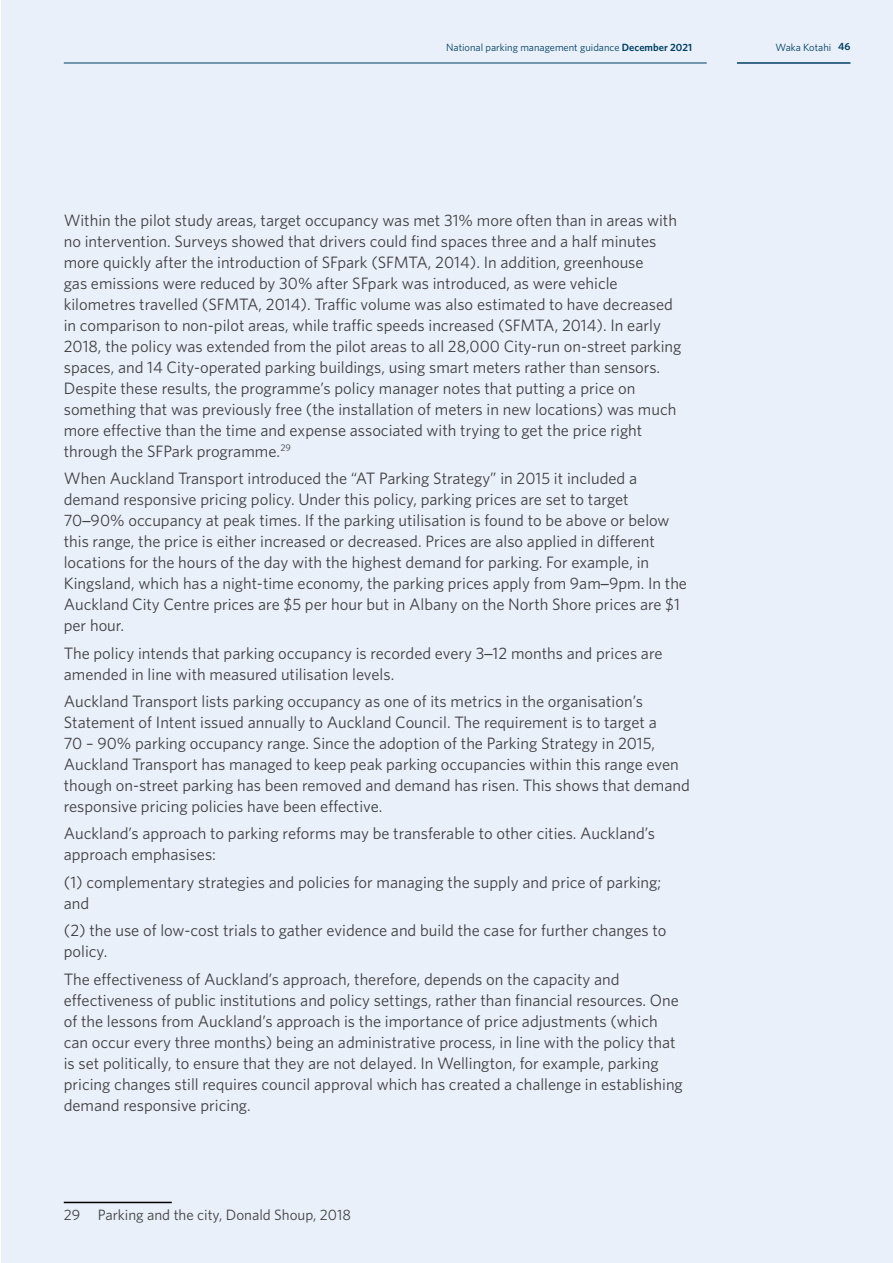
<style>
.page{position:relative;width:893px;height:1263px;background:#fff}
.page>*{position:absolute;margin:0;border:0;box-sizing:border-box;transform-origin:0 0}
.t1{font:16.5px/21px "Whitney";color:#414042}
.t2{font:15px "Whitney";color:#414042}
.t3{font:10.5px "Whitney";color:#003f64}
.s1{font-weight:600}
.s2{font-family:"Calibri"}
</style>
<div class="page">
<div style="left:1px;top:0;width:891px;height:1262px;background:#e9f0f9"></div>
<hr style="left:737px;top:62px;width:113px;height:2px;background:#003f64">
<hr style="left:64px;top:63px;width:643px;height:1px;background:#003f64">
<hr style="left:64px;top:1202px;width:108px;height:1px;background:#000">
<p class="t3" style="left:446px;top:40px;width:247px">National parking management guidance <span class="s1">December 2021</span></p>
<p class="t3" style="left:776px;top:40px;width:76px">Waka Kotahi <span class="s1">46</span></p>
<p class="t1" style="left:64px;top:209px;width:619px">Within the pilot study areas, target occupancy was met 31% more often than in areas with no intervention. Surveys showed that drivers could find spaces three and a half minutes more quickly after the introduction of SFpark (SFMTA, 2014). In addition, greenhouse<br>gas emissions were reduced by 30% after SFpark was introduced, as were vehicle kilometres travelled (SFMTA, 2014). Traffic volume was also estimated to have decreased in comparison to non-pilot areas, while traffic speeds increased (SFMTA, 2014). In early 2018, the policy was extended from the pilot areas to all 28,000 City-run on-street parking spaces, and 14 City-operated parking buildings, using smart meters rather than sensors.<br>Despite these results, the programme’s policy manager notes that putting a price on something that was previously free (the installation of meters in new locations) was much more effective than the time and expense associated with trying to get the price right through the SFPark programme.<sup>29</sup></p>
<p class="t1" style="left:64px;top:468px;width:625px">When Auckland Transport introduced the “AT Parking Strategy” in 2015 it included a demand responsive pricing policy. Under this policy, parking prices are set to target 70<span class="s2">–</span>90% occupancy at peak times. If the parking utilisation is found to be above or below this range, the price is either increased or decreased. Prices are also applied in different locations for the hours of the day with the highest demand for parking. For example, in Kingsland, which has a night-time economy, the parking prices apply from 9am<span class="s2">–</span>9pm. In the Auckland City Centre prices are $5 per hour but in Albany on the North Shore prices are $1 per hour.</p>
<p class="t1" style="left:64px;top:642px;width:600px">The policy intends that parking occupancy is recorded every 3<span class="s2">–</span>12 months and prices are amended in line with measured utilisation levels.</p>
<p class="t1" style="left:64px;top:690px;width:627px">Auckland Transport lists parking occupancy as one of its metrics in the organisation’s Statement of Intent issued annually to Auckland Council. The requirement is to target a<br>70 – 90% parking occupancy range. Since the adoption of the Parking Strategy in 2015, Auckland Transport has managed to keep peak parking occupancies within this range even though on-street parking has been removed and demand has risen. This shows that demand responsive pricing policies have been effective.</p>
<p class="t1" style="left:64px;top:823px;width:593px">Auckland’s approach to parking reforms may be transferable to other cities. Auckland’s approach emphasises:</p>
<p class="t1" style="left:64px;top:871px;width:599px">(1) complementary strategies and policies for managing the supply and price of parking; and</p>
<p class="t1" style="left:64px;top:919px;width:604px">(2) the use of low-cost trials to gather evidence and build the case for further changes to policy.</p>
<p class="t1" style="left:64px;top:968px;width:621px">The effectiveness of Auckland’s approach, therefore, depends on the capacity and effectiveness of public institutions and policy settings, rather than financial resources. One of the lessons from Auckland’s approach is the importance of price adjustments (which can occur every three months) being an administrative process, in line with the policy that is set politically, to ensure that they are not delayed. In Wellington, for example, parking pricing changes still requires council approval which has created a challenge in establishing demand responsive pricing.</p>
<p class="t2" style="left:64px;top:1205px;width:289px">29 Parking and the city, Donald Shoup, 2018</p>
</div>
